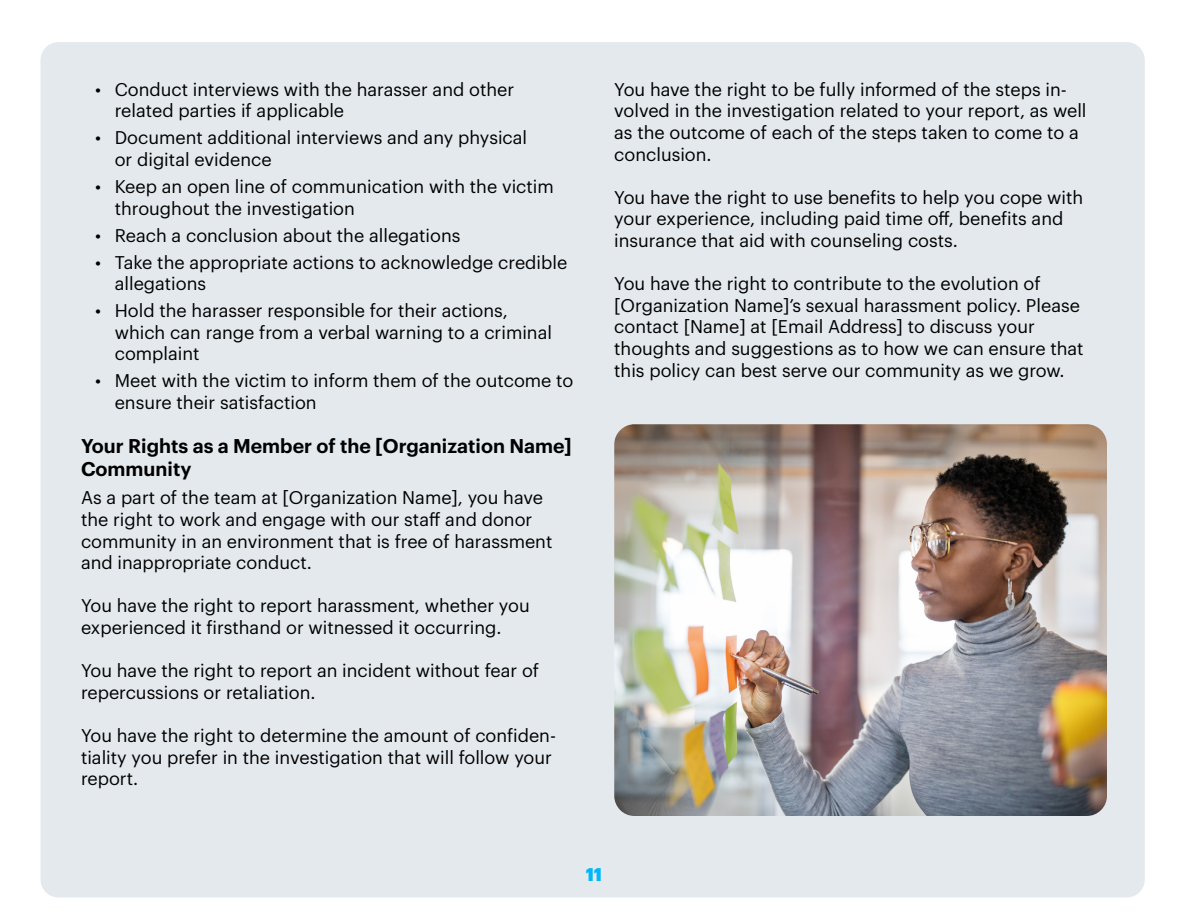
<style>
.page{position:relative;width:1188px;height:918px;background:#fff}
.page>*{position:absolute;margin:0;border:0;box-sizing:border-box;transform-origin:0 0}
.t1{font:600 19.5px/23.4px "Graphik";color:#000}
.t2{font:18px/21.6px "Graphik";color:#000}
.t3{font:900 18px "Graphik";color:#00b8f9}
</style>
<div class="page">
<div style="left:40px;top:42px;width:1105px;height:855px;background:#e4e9ed;border-radius:18px"></div>
<img style="left:614px;top:424px;width:493px;height:392px">
<p class="t2" style="left:115px;top:77px;width:401px;text-indent:-19px">• Conduct interviews with the harasser and other related parties if applicable</p>
<p class="t2" style="left:115px;top:125px;width:414px;text-indent:-19px">• Document additional interviews and any physical or digital evidence</p>
<p class="t2" style="left:115px;top:174px;width:441px;text-indent:-19px">• Keep an open line of communication with the victim throughout the investigation</p>
<p class="t2" style="left:95px;top:223px;width:367px">• Reach a conclusion about the allegations</p>
<p class="t2" style="left:115px;top:250px;width:454px;text-indent:-19px">• Take the appropriate actions to acknowledge credible allegations</p>
<p class="t2" style="left:115px;top:298px;width:439px;text-indent:-19px">• Hold the harasser responsible for their actions, which can range from a verbal warning to a criminal complaint</p>
<p class="t2" style="left:115px;top:368px;width:460px;text-indent:-19px">• Meet with the victim to inform them of the outcome to ensure their satisfaction</p>
<p class="t1" style="left:81px;top:432px;width:492px">Your Rights as a Member of the [Organization Name]<br>Community</p>
<p class="t2" style="left:81px;top:485px;width:473px">As a part of the team at [Organization Name], you have the right to work and engage with our staff and donor community in an environment that is free of harassment and inappropriate conduct.</p>
<p class="t2" style="left:81px;top:593px;width:450px">You have the right to report harassment, whether you experienced it firsthand or witnessed it occurring.</p>
<p class="t2" style="left:81px;top:658px;width:460px">You have the right to report an incident without fear of repercussions or retaliation.</p>
<p class="t2" style="left:81px;top:723px;width:477px">You have the right to determine the amount of confiden&shy;tiality you prefer in the investigation that will follow your report.</p>
<p class="t2" style="left:614px;top:77px;width:474px">You have the right to be fully informed of the steps in&shy;volved in the investigation related to your report, as well as the outcome of each of the steps taken to come to a conclusion.</p>
<p class="t2" style="left:614px;top:185px;width:471px">You have the right to use benefits to help you cope with your experience, including paid time off, benefits and insurance that aid with counseling costs.</p>
<p class="t2" style="left:614px;top:271px;width:471px">You have the right to contribute to the evolution of [Organization Name]’s sexual harassment policy. Please contact [Name] at [Email Address] to discuss your thoughts and suggestions as to how we can ensure that this policy can best serve our community as we grow.</p>
<p class="t3" style="left:586px;top:861px;width:18px">11</p>
</div>
